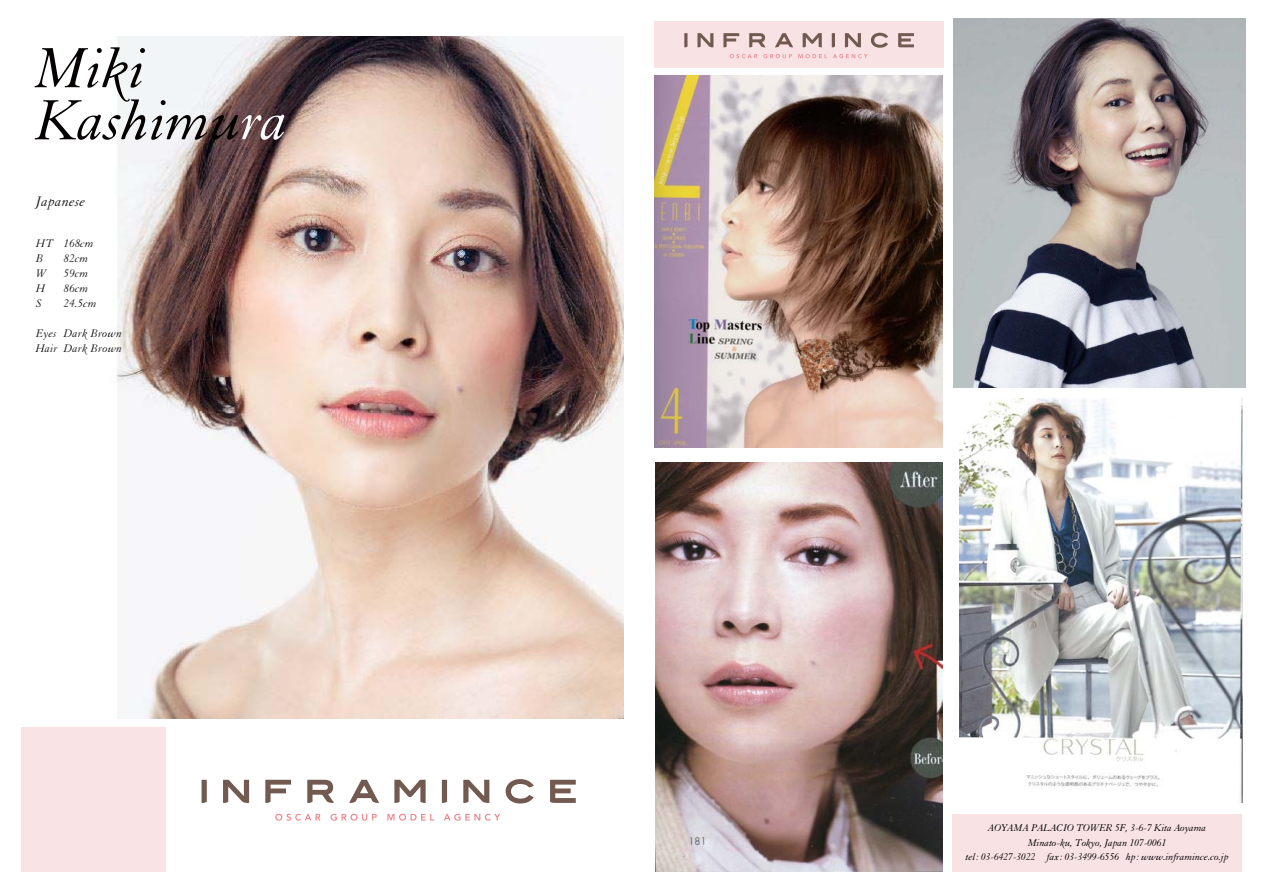
<style>
.page{position:relative;width:1263px;height:893px;background:#fff}
.page>*{position:absolute;margin:0;border:0;box-sizing:border-box;transform-origin:0 0}
.t1{font:italic 61.5px/52.1px "Granjon LT Std";color:#040000}
.t2{font:italic 15px "Granjon LT Std";letter-spacing:.02em;color:#1a1a1a}
.t3{font:italic 12px/15px "Granjon LT Std";letter-spacing:.02em;color:#1a1a1a}
.t4{font:italic 10.65px/14.7px "Granjon LT Std";color:#000;text-align:center}
.s1{color:#fff}
</style>
<div class="page">
<div style="left:654px;top:21px;width:290px;height:47px;background:#f9e2e4"></div>
<svg style="left:729px;top:54px;width:28px;height:4px"></svg>
<svg style="left:763px;top:54px;width:29px;height:4px"></svg>
<svg style="left:798px;top:54px;width:29px;height:4px"></svg>
<svg style="left:833px;top:54px;width:35px;height:4px"></svg>
<svg style="left:871px;top:33px;width:17px;height:15px"></svg>
<svg style="left:723px;top:33px;width:16px;height:14px"></svg>
<svg style="left:803px;top:33px;width:19px;height:14px"></svg>
<svg style="left:898px;top:33px;width:16px;height:14px"></svg>
<svg style="left:832px;top:33px;width:3px;height:14px"></svg>
<svg style="left:845px;top:33px;width:16px;height:14px"></svg>
<svg style="left:775px;top:33px;width:18px;height:14px"></svg>
<svg style="left:697px;top:33px;width:16px;height:14px"></svg>
<svg style="left:684px;top:33px;width:3px;height:14px"></svg>
<svg style="left:749px;top:33px;width:16px;height:14px"></svg>
<div style="left:952px;top:814px;width:290px;height:58px;background:#f9e2e4"></div>
<div style="left:21px;top:727px;width:145px;height:145px;background:#fae3e5"></div>
<svg style="left:275px;top:814px;width:45px;height:7px"></svg>
<svg style="left:331px;top:814px;width:46px;height:7px"></svg>
<svg style="left:387px;top:814px;width:47px;height:7px"></svg>
<svg style="left:444px;top:814px;width:56px;height:7px"></svg>
<svg style="left:506px;top:779px;width:28px;height:24px"></svg>
<svg style="left:265px;top:780px;width:26px;height:23px"></svg>
<svg style="left:394px;top:780px;width:32px;height:23px"></svg>
<svg style="left:550px;top:780px;width:26px;height:23px"></svg>
<svg style="left:442px;top:780px;width:5px;height:23px"></svg>
<svg style="left:463px;top:780px;width:26px;height:23px"></svg>
<svg style="left:349px;top:780px;width:30px;height:23px"></svg>
<svg style="left:223px;top:780px;width:26px;height:23px"></svg>
<svg style="left:202px;top:780px;width:5px;height:23px"></svg>
<svg style="left:307px;top:780px;width:27px;height:23px"></svg>
<img style="left:116px;top:37px;width:507px;height:682px">
<img style="left:953px;top:19px;width:293px;height:368px">
<img style="left:656px;top:462px;width:286px;height:410px">
<img style="left:655px;top:76px;width:287px;height:372px">
<img style="left:959px;top:398px;width:284px;height:404px">
<h1 class="t1" style="left:36px;top:44px;width:254px">Miki<br>Kashimu<span class="s1">ra</span></h1>
<h2 class="t2" style="left:36px;top:193px;width:51px">Japanese</h2>
<p class="t3" style="left:36px;top:236px;width:59px">HT 168cm<br>B</p>
<p class="t3" style="left:64px;top:251px;width:26px">82cm</p>
<p class="t3" style="left:36px;top:266px;width:12px">W</p>
<p class="t3" style="left:64px;top:266px;width:26px">59cm</p>
<p class="t3" style="left:36px;top:281px;width:11px">H</p>
<p class="t3" style="left:64px;top:281px;width:26px">86cm</p>
<p class="t3" style="left:36px;top:296px;width:7px">S</p>
<p class="t3" style="left:64px;top:296px;width:34px">24.5cm</p>
<p class="t3" style="left:36px;top:326px;width:88px">Eyes Dark Brown<br>Hair Dark Brown</p>
<p class="t4" style="left:966px;top:820px;width:264px">AOYAMA PALACIO TOWER 5F, 3-6-7 Kita Aoyama<br>Minato-ku, Tokyo, Japan 107-0061<br>tel: 03-6427-3022 fax: 03-3499-6556 hp: www.inframince.co.jp</p>
</div>
